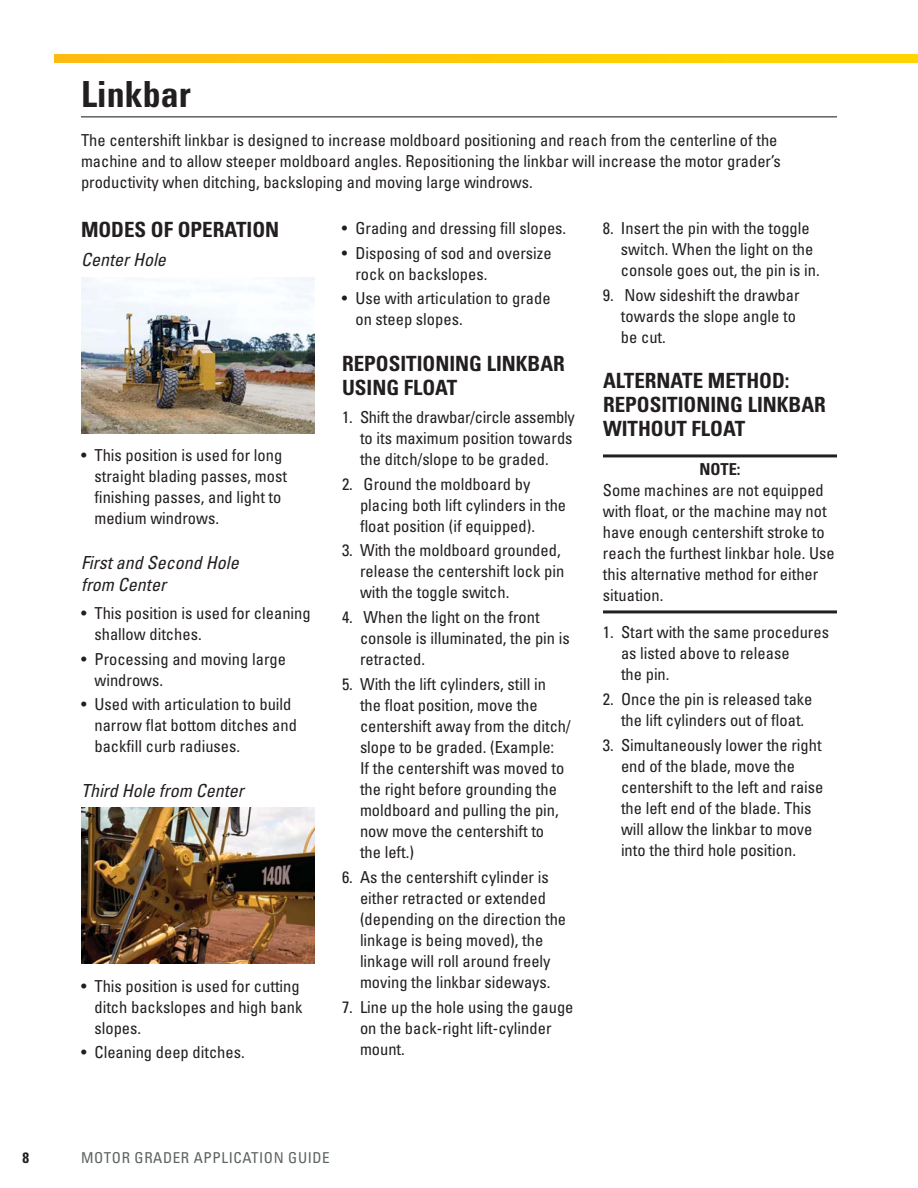
<style>
.page{position:relative;width:918px;height:1188px;background:#fff}
.page>*{position:absolute;margin:0;border:0;box-sizing:border-box;transform-origin:0 0}
.t1{font:700 condensed 36px "Univers LT Std";color:#231f20}
.t2{font:700 condensed 21px/24px "Univers LT Std";color:#231f20}
.t3{font:italic condensed 18px/22.5px "Univers LT Std";color:#231f20}
.t4{font:condensed 16.5px/21px "Univers LT Std";color:#231f20}
.t5{font:condensed 15px "Univers LT Std";letter-spacing:.04em;color:#5d6263}
.t6{font:700 condensed 15px "Univers LT Std";color:#231f20}
.s1{font-weight:700}
</style>
<div class="page">
<hr style="left:603px;top:454px;width:234px;height:3px;background:#231f20">
<hr style="left:603px;top:610px;width:234px;height:3px;background:#231f20">
<hr style="left:81px;top:116px;width:756px;height:2px;background:#5d6263">
<svg style="left:54px;top:54px;width:864px;height:9px;background:#fec906"></svg>
<img style="left:81px;top:278px;width:234px;height:156px">
<img style="left:81px;top:808px;width:234px;height:156px">
<h1 class="t1" style="left:81px;top:77px;width:111px">Linkbar</h1>
<p class="t4" style="left:81px;top:131px;width:701px">The centershift linkbar is designed to increase moldboard positioning and reach from the centerline of the machine and to allow steeper moldboard angles. Repositioning the linkbar will increase the motor grader’s</p>
<p class="t4" style="left:81px;top:173px;width:453px">productivity when ditching, backsloping and moving large windrows.</p>
<h3 class="t2" style="left:81px;top:219px;width:200px">MODES OF OPERATION</h3>
<p class="t3" style="left:81px;top:250px;width:86px">Center Hole</p>
<p class="t4" style="left:342px;top:219px;width:226px">• Grading and dressing fill slopes.</p>
<p class="t4" style="left:355px;top:243px;width:198px;text-indent:-13px">• Disposing of sod and oversize rock on backslopes.</p>
<p class="t4" style="left:355px;top:289px;width:197px;text-indent:-13px">• Use with articulation to grade on steep slopes.</p>
<h3 class="t2" style="left:342px;top:353px;width:224px">REPOSITIONING LINKBAR<br>USING FLOAT</h3>
<p class="t4" style="left:360px;top:408px;width:216px;text-indent:-18px">1. Shift the drawbar/circle assembly to its maximum position towards the ditch/slope to be graded.</p>
<p class="t4" style="left:360px;top:474px;width:208px;text-indent:-18px">2. Ground the moldboard by placing both lift cylinders in the float position (if equipped).</p>
<p class="t4" style="left:360px;top:541px;width:206px;text-indent:-18px">3. With the moldboard grounded, release the centershift lock pin with the toggle switch.</p>
<p class="t4" style="left:360px;top:608px;width:211px;text-indent:-18px">4. When the light on the front console is illuminated, the pin is retracted.</p>
<p class="t4" style="left:360px;top:675px;width:212px;text-indent:-18px">5. With the lift cylinders, still in the float position, move the centershift away from the ditch/ slope to be graded. (Example:<br>If the centershift was moved to the right before grounding the moldboard and pulling the pin, now move the centershift to<br>the left.)</p>
<p class="t4" style="left:360px;top:867px;width:208px;text-indent:-18px">6. As the centershift cylinder is either retracted or extended (depending on the direction the linkage is being moved), the linkage will roll around freely moving the linkbar sideways.</p>
<p class="t4" style="left:360px;top:997px;width:215px;text-indent:-18px">7. Line up the hole using the gauge on the back-right lift-cylinder mount.</p>
<p class="t4" style="left:621px;top:219px;width:200px;text-indent:-18px">8. Insert the pin with the toggle switch. When the light on the console goes out, the pin is in.</p>
<p class="t4" style="left:621px;top:285px;width:180px;text-indent:-18px">9. Now sideshift the drawbar towards the slope angle to be cut.</p>
<h3 class="t2" style="left:603px;top:370px;width:224px">ALTERNATE METHOD:<br>REPOSITIONING LINKBAR<br>WITHOUT FLOAT</h3>
<p class="t4" style="left:603px;top:460px;width:233px;text-indent:96px"><span class="s1">NOTE:<br></span>Some machines are not equipped with float, or the machine may not have enough centershift stroke to reach the furthest linkbar hole. Use this alternative method for either situation.</p>
<p class="t4" style="left:621px;top:623px;width:210px;text-indent:-18px">1. Start with the same procedures as listed above to release<br>the pin.</p>
<p class="t4" style="left:603px;top:690px;width:211px;text-align:center">2. Once the pin is released take the lift cylinders out of float.</p>
<p class="t4" style="left:621px;top:735px;width:204px;text-indent:-18px">3. Simultaneously lower the right end of the blade, move the centershift to the left and raise the left end of the blade. This will allow the linkbar to move into the third hole position.</p>
<p class="t4" style="left:94px;top:446px;width:194px;text-indent:-13px">• This position is used for long straight blading passes, most finishing passes, and light to medium windrows.</p>
<p class="t3" style="left:81px;top:552px;width:159px">First and Second Hole from Center</p>
<p class="t4" style="left:94px;top:604px;width:218px;text-indent:-13px">• This position is used for cleaning shallow ditches.</p>
<p class="t4" style="left:94px;top:649px;width:193px;text-indent:-13px">• Processing and moving large windrows.</p>
<p class="t4" style="left:94px;top:695px;width:204px;text-indent:-13px">• Used with articulation to build narrow flat bottom ditches and backfill curb radiuses.</p>
<p class="t3" style="left:81px;top:780px;width:164px">Third Hole from Center</p>
<p class="t4" style="left:94px;top:976px;width:210px;text-indent:-13px">• This position is used for cutting ditch backslopes and high bank slopes.</p>
<p class="t4" style="left:81px;top:1043px;width:165px">• Cleaning deep ditches.</p>
<p class="t6" style="left:22px;top:1150px;width:8px">8</p>
<p class="t5" style="left:81px;top:1150px;width:250px">MOTOR GRADER APPLICATION GUIDE</p>
</div>
